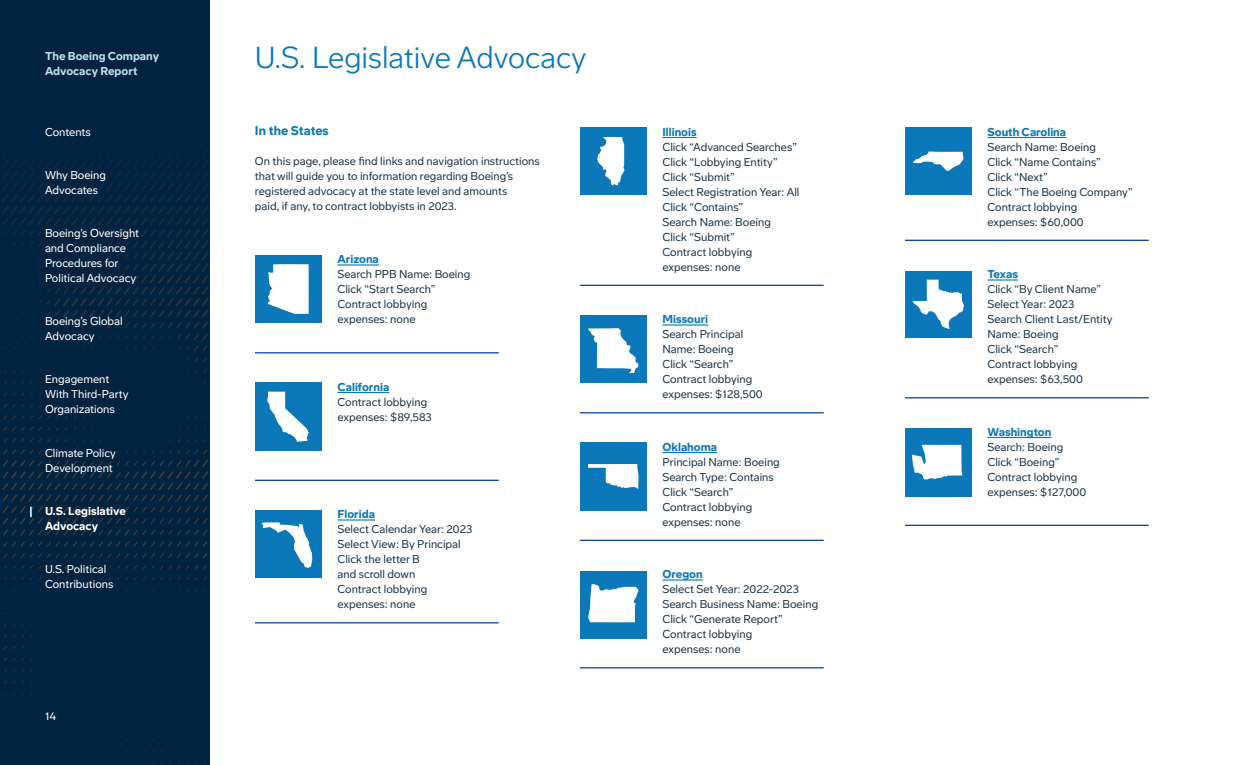
<style>
.page{position:relative;width:1260px;height:765px;background:#fff}
.page>*{position:absolute;margin:0;border:0;box-sizing:border-box;transform-origin:0 0}
.Headline{font:300 30px "Boeing Meso";color:#0a78b9}
.Subhead{font:900 12.5px "Boeing Meso";letter-spacing:-.005em;color:#0a78b9}
.Body_Text{font:11.25px/15px "Boeing Meso";color:#203746}
.Anchor_Navigation{font:11.25px/15px "Boeing Meso";color:#fff}
.Anchor_Navigation-2{font:900 11.25px/15px "Boeing Meso";color:#fff}
.Body_Text_-_Bold{font:900 11.25px/15px "Boeing Meso";color:#b9dce6}
.s1{font-weight:900;color:#0a78b9}
</style>
<div class="page">
<hr style="left:987px;top:137px;width:79px;height:1px;background:#0a78b9">
<hr style="left:987px;top:279px;width:31px;height:2px;background:#0a78b9">
<hr style="left:987px;top:437px;width:64px;height:1px;background:#0a78b9">
<hr style="left:905px;top:240px;width:244px;height:1px;background:#003da5">
<hr style="left:905px;top:397px;width:244px;height:1px;background:#003da5">
<hr style="left:905px;top:525px;width:244px;height:1px;background:#003da5">
<div style="left:905px;top:271px;width:66px;height:67px;background:#0a78b9"></div>
<svg style="left:913px;top:280px;width:51px;height:49px"></svg>
<div style="left:905px;top:428px;width:66px;height:68px;background:#0a78b9"></div>
<svg style="left:912px;top:445px;width:50px;height:35px"></svg>
<div style="left:905px;top:127px;width:66px;height:68px;background:#0a78b9"></div>
<svg style="left:913px;top:152px;width:50px;height:19px"></svg>
<hr style="left:337px;top:264px;width:42px;height:2px;background:#0a78b9">
<hr style="left:337px;top:392px;width:52px;height:1px;background:#0a78b9">
<hr style="left:337px;top:519px;width:38px;height:2px;background:#0a78b9">
<hr style="left:255px;top:352px;width:244px;height:1px;background:#003da5">
<hr style="left:255px;top:480px;width:244px;height:1px;background:#003da5">
<hr style="left:255px;top:622px;width:244px;height:1px;background:#003da5">
<hr style="left:662px;top:137px;width:35px;height:1px;background:#0a78b9">
<hr style="left:662px;top:324px;width:46px;height:2px;background:#0a78b9">
<hr style="left:662px;top:452px;width:55px;height:1px;background:#0a78b9">
<hr style="left:662px;top:579px;width:41px;height:2px;background:#0a78b9">
<hr style="left:580px;top:285px;width:244px;height:1px;background:#003da5">
<hr style="left:580px;top:412px;width:244px;height:1px;background:#003da5">
<hr style="left:580px;top:540px;width:244px;height:1px;background:#003da5">
<hr style="left:580px;top:667px;width:244px;height:1px;background:#003da5">
<div style="left:0;top:0;width:210px;height:765px;background:#002340"></div>
<svg style="left:2px;top:152px;width:150px;height:176px"></svg>
<svg style="left:117px;top:335px;width:20px;height:4px"></svg>
<svg style="left:152px;top:149px;width:48px;height:202px"></svg>
<svg style="left:201px;top:149px;width:8px;height:202px"></svg>
<svg style="left:195px;top:357px;width:12px;height:5px"></svg>
<svg style="left:195px;top:369px;width:12px;height:4px"></svg>
<svg style="left:4px;top:415px;width:21px;height:5px"></svg>
<svg style="left:39px;top:415px;width:11px;height:4px"></svg>
<svg style="left:3px;top:426px;width:30px;height:5px"></svg>
<svg style="left:4px;top:438px;width:21px;height:5px"></svg>
<svg style="left:39px;top:438px;width:11px;height:4px"></svg>
<svg style="left:169px;top:450px;width:21px;height:4px"></svg>
<svg style="left:195px;top:449px;width:12px;height:5px"></svg>
<svg style="left:150px;top:460px;width:58px;height:64px"></svg>
<svg style="left:151px;top:530px;width:57px;height:17px"></svg>
<svg style="left:3px;top:553px;width:83px;height:5px"></svg>
<svg style="left:90px;top:553px;width:13px;height:5px"></svg>
<svg style="left:108px;top:553px;width:38px;height:5px"></svg>
<svg style="left:151px;top:553px;width:56px;height:5px"></svg>
<svg style="left:13px;top:565px;width:11px;height:4px"></svg>
<svg style="left:39px;top:565px;width:11px;height:4px"></svg>
<svg style="left:91px;top:565px;width:20px;height:4px"></svg>
<svg style="left:117px;top:565px;width:20px;height:4px"></svg>
<svg style="left:143px;top:565px;width:20px;height:4px"></svg>
<svg style="left:169px;top:565px;width:21px;height:4px"></svg>
<svg style="left:194px;top:565px;width:13px;height:5px"></svg>
<div style="left:255px;top:255px;width:66px;height:68px;background:#0a78b9"></div>
<svg style="left:268px;top:264px;width:41px;height:50px"></svg>
<div style="left:255px;top:382px;width:66px;height:69px;background:#0a78b9"></div>
<svg style="left:267px;top:392px;width:42px;height:50px"></svg>
<div style="left:255px;top:510px;width:66px;height:68px;background:#0a78b9"></div>
<svg style="left:262px;top:522px;width:50px;height:46px"></svg>
<div style="left:580px;top:315px;width:66px;height:68px;background:#0a78b9"></div>
<svg style="left:588px;top:328px;width:50px;height:45px"></svg>
<div style="left:580px;top:442px;width:66px;height:69px;background:#0a78b9"></div>
<svg style="left:588px;top:464px;width:50px;height:25px"></svg>
<div style="left:580px;top:571px;width:66px;height:68px;background:#0a78b9"></div>
<svg style="left:588px;top:584px;width:50px;height:38px"></svg>
<div style="left:580px;top:127px;width:66px;height:68px;background:#0a78b9"></div>
<svg style="left:597px;top:137px;width:27px;height:49px"></svg>
<svg style="left:2px;top:449px;width:145px;height:98px"></svg>
<p class="Body_Text_-_Bold" style="left:45px;top:49px;width:116px">The Boeing Company<br>Advocacy Report</p>
<p class="Anchor_Navigation" style="left:45px;top:124px;width:47px">Contents</p>
<p class="Anchor_Navigation" style="left:45px;top:168px;width:63px">Why Boeing<br>Advocates</p>
<p class="Anchor_Navigation" style="left:45px;top:226px;width:96px">Boeing’s Oversight and Compliance<br>Procedures for<br>Political Advocacy</p>
<p class="Anchor_Navigation" style="left:45px;top:314px;width:79px">Boeing’s Global<br>Advocacy</p>
<p class="Anchor_Navigation" style="left:45px;top:372px;width:85px">Engagement<br>With Third-Party<br>Organizations</p>
<p class="Anchor_Navigation" style="left:45px;top:445px;width:73px">Climate Policy<br>Development</p>
<p class="Anchor_Navigation-2" style="left:45px;top:503px;width:82px">U.S. Legislative<br>Advocacy</p>
<p class="Anchor_Navigation" style="left:45px;top:561px;width:70px">U.S. Political<br>Contributions</p>
<p class="Anchor_Navigation-2" style="left:66px;top:168px;width:45px;text-indent:6px">Boeing ocates</p>
<p class="Anchor_Navigation" style="left:65px;top:503px;width:57px">Legislative ocacy</p>
<p class="Anchor_Navigation" style="left:45px;top:709px;width:13px">14</p>
<p class="Headline" style="left:255px;top:39px;width:333px">U.S. Legislative Advocacy</p>
<p class="Subhead" style="left:255px;top:123px;width:75px">In the States</p>
<p class="Body_Text" style="left:255px;top:154px;width:286px">On this page, please find links and navigation instructions that will guide you to information regarding Boeing’s registered advocacy at the state level and amounts<br>paid, if any, to contract lobbyists in 2023.</p>
<p class="Body_Text" style="left:337px;top:252px;width:134px"><span class="s1">Arizona<br></span>Search PPB Name: Boeing<br>Click “Start Search”<br>Contract lobbying expenses: none</p>
<p class="Body_Text" style="left:337px;top:379px;width:96px"><span class="s1">California<br></span>Contract lobbying expenses: $89,583</p>
<p class="Body_Text" style="left:337px;top:507px;width:136px"><span class="s1">Florida<br></span>Select Calendar Year: 2023<br>Select View: By Principal<br>Click the letter B<br>and scroll down<br>Contract lobbying expenses: none</p>
<p class="Body_Text" style="left:662px;top:124px;width:139px"><span class="s1">Illinois<br></span>Click “Advanced Searches”<br>Click “Lobbying Entity”<br>Click “Submit”<br>Select Registration Year: All<br>Click “Contains”<br>Search Name: Boeing<br>Click “Submit”<br>Contract lobbying expenses: none</p>
<p class="Body_Text" style="left:662px;top:312px;width:102px"><span class="s1">Missouri<br></span>Search Principal<br>Name: Boeing<br>Click “Search”<br>Contract lobbying expenses: $128,500</p>
<p class="Body_Text" style="left:662px;top:439px;width:119px"><span class="s1">Oklahoma<br></span>Principal Name: Boeing<br>Search Type: Contains<br>Click “Search”<br>Contract lobbying expenses: none</p>
<p class="Body_Text" style="left:662px;top:567px;width:157px"><span class="s1">Oregon<br></span>Select Set Year: 2022-2023<br>Search Business Name: Boeing<br>Click “Generate Report”<br>Contract lobbying<br>expenses: none</p>
<p class="Body_Text" style="left:987px;top:124px;width:147px"><span class="s1">South Carolina<br></span>Search Name: Boeing<br>Click “Name Contains”<br>Click “Next”<br>Click “The Boeing Company”<br>Contract lobbying<br>expenses: $60,000</p>
<p class="Body_Text" style="left:987px;top:267px;width:127px"><span class="s1">Texas<br></span>Click “By Client Name”<br>Select Year: 2023<br>Search Client Last/Entity<br>Name: Boeing<br>Click “Search”<br>Contract lobbying expenses: $63,500</p>
<p class="Body_Text" style="left:987px;top:424px;width:100px"><span class="s1">Washington<br></span>Search: Boeing<br>Click “Boeing”<br>Contract lobbying expenses: $127,000</p>
</div>
